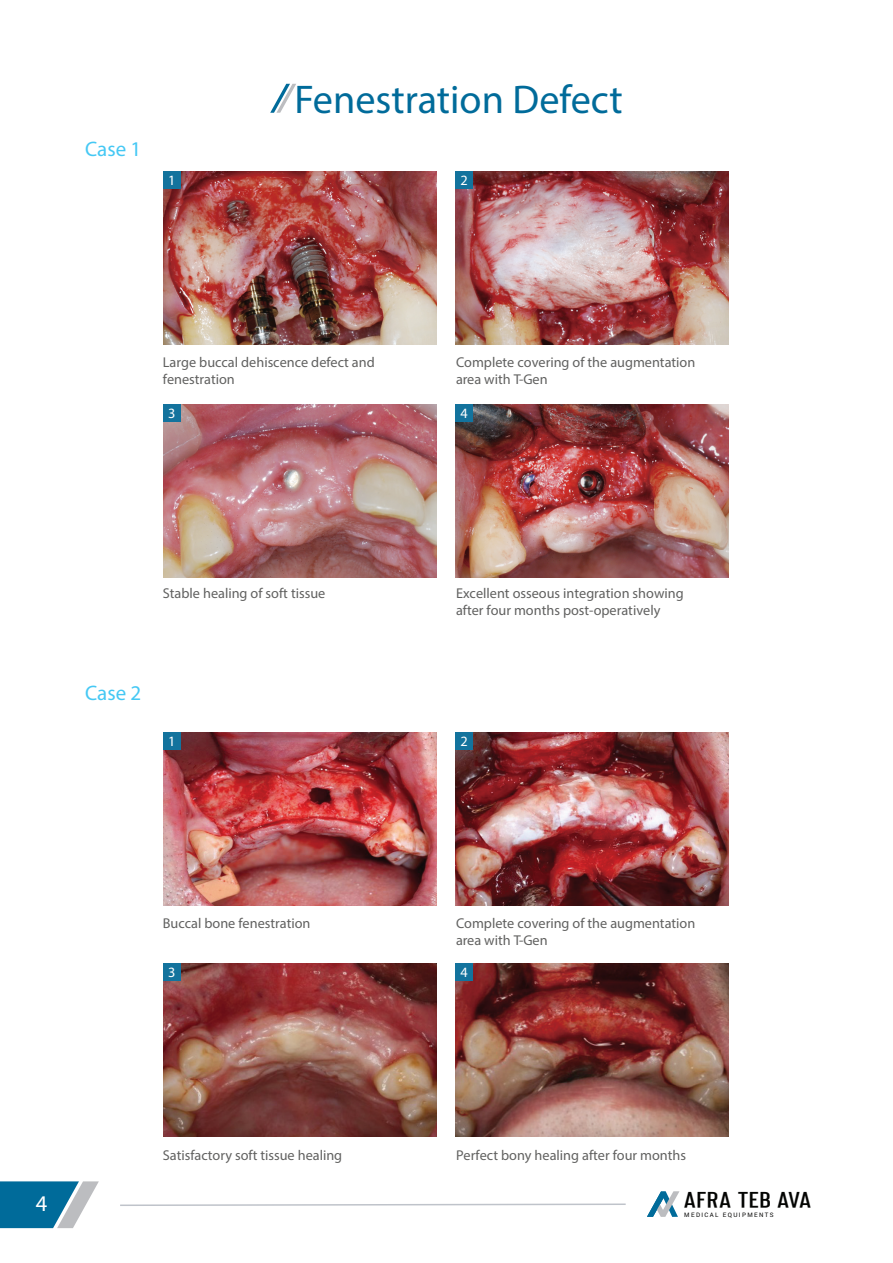
<style>
.page{position:relative;width:893px;height:1263px;background:#fff}
.page>*{position:absolute;margin:0;border:0;box-sizing:border-box;transform-origin:0 0}
.t1{font:40.2px "Myriad Pro";color:#006b9a}
.t2{font:22.5px "Myriad Pro";color:#fff}
.t3{font:21px "Myriad Pro";color:#45c8f4}
.t4{font:700 21px "Merhique";letter-spacing:.025em;color:#040503}
.t5{font:14.25px/17.1px "Myriad Pro";color:#616160}
.t6{font:14.25px "Myriad Pro";color:#fff}
.t7{font:6.9px "Yantramanav";letter-spacing:.2em;color:#050504}
</style>
<div class="page">
<img style="left:164px;top:172px;width:272px;height:173px">
<img style="left:456px;top:172px;width:272px;height:173px">
<img style="left:164px;top:404px;width:272px;height:173px">
<img style="left:456px;top:404px;width:272px;height:173px">
<img style="left:164px;top:963px;width:272px;height:174px">
<img style="left:456px;top:963px;width:272px;height:174px">
<img style="left:164px;top:733px;width:272px;height:173px">
<img style="left:456px;top:733px;width:272px;height:173px">
<div style="left:164px;top:172px;width:17px;height:17px;background:#13739d"></div>
<div style="left:164px;top:404px;width:17px;height:17px;background:#13739d"></div>
<div style="left:456px;top:172px;width:17px;height:17px;background:#13739d"></div>
<div style="left:456px;top:404px;width:17px;height:17px;background:#13739d"></div>
<div style="left:164px;top:733px;width:17px;height:17px;background:#13739d"></div>
<div style="left:164px;top:963px;width:17px;height:18px;background:#13739d"></div>
<div style="left:456px;top:733px;width:17px;height:17px;background:#13739d"></div>
<div style="left:456px;top:963px;width:17px;height:18px;background:#13739d"></div>
<svg style="left:270px;top:84px;width:26px;height:29px"></svg>
<svg style="left:0;top:1181px;width:99px;height:47px"></svg>
<svg style="left:120px;top:1203px;width:506px;height:3px"></svg>
<svg style="left:647px;top:1191px;width:32px;height:26px"></svg>
<h3 class="t3" style="left:85px;top:136px;width:58px">Case 1</h3>
<p class="t6" style="left:168px;top:172px;width:9px">1</p>
<h1 class="t1" style="left:295px;top:74px;width:330px">Fenestration Defect</h1>
<p class="t6" style="left:460px;top:172px;width:9px">2</p>
<p class="t5" style="left:163px;top:353px;width:213px">Large buccal dehiscence defect and fenestration</p>
<p class="t6" style="left:168px;top:404px;width:9px">3</p>
<p class="t5" style="left:163px;top:584px;width:164px">Stable healing of soft tissue</p>
<h3 class="t3" style="left:85px;top:680px;width:58px">Case 2</h3>
<p class="t6" style="left:168px;top:733px;width:9px">1</p>
<p class="t5" style="left:456px;top:353px;width:241px">Complete covering of the augmentation area with T-Gen</p>
<p class="t6" style="left:460px;top:404px;width:9px">4</p>
<p class="t5" style="left:456px;top:584px;width:229px">Excellent osseous integration showing after four months post-operatively</p>
<p class="t6" style="left:460px;top:733px;width:9px">2</p>
<p class="t5" style="left:163px;top:914px;width:149px">Buccal bone fenestration</p>
<p class="t6" style="left:168px;top:964px;width:9px">3</p>
<p class="t5" style="left:456px;top:914px;width:241px">Complete covering of the augmentation area with T-Gen</p>
<p class="t6" style="left:460px;top:964px;width:9px">4</p>
<p class="t5" style="left:163px;top:1146px;width:181px">Satisfactory soft tissue healing</p>
<p class="t5" style="left:456px;top:1146px;width:232px">Perfect bony healing after four months</p>
<h2 class="t2" style="left:36px;top:1190px;width:13px">4</h2>
<h3 class="t4" style="left:683px;top:1191px;width:130px">AFRA TEB AVA</h3>
<p class="t7" style="left:684px;top:1210px;width:91px">MEDICAL EQUIPMENTS</p>
</div>
